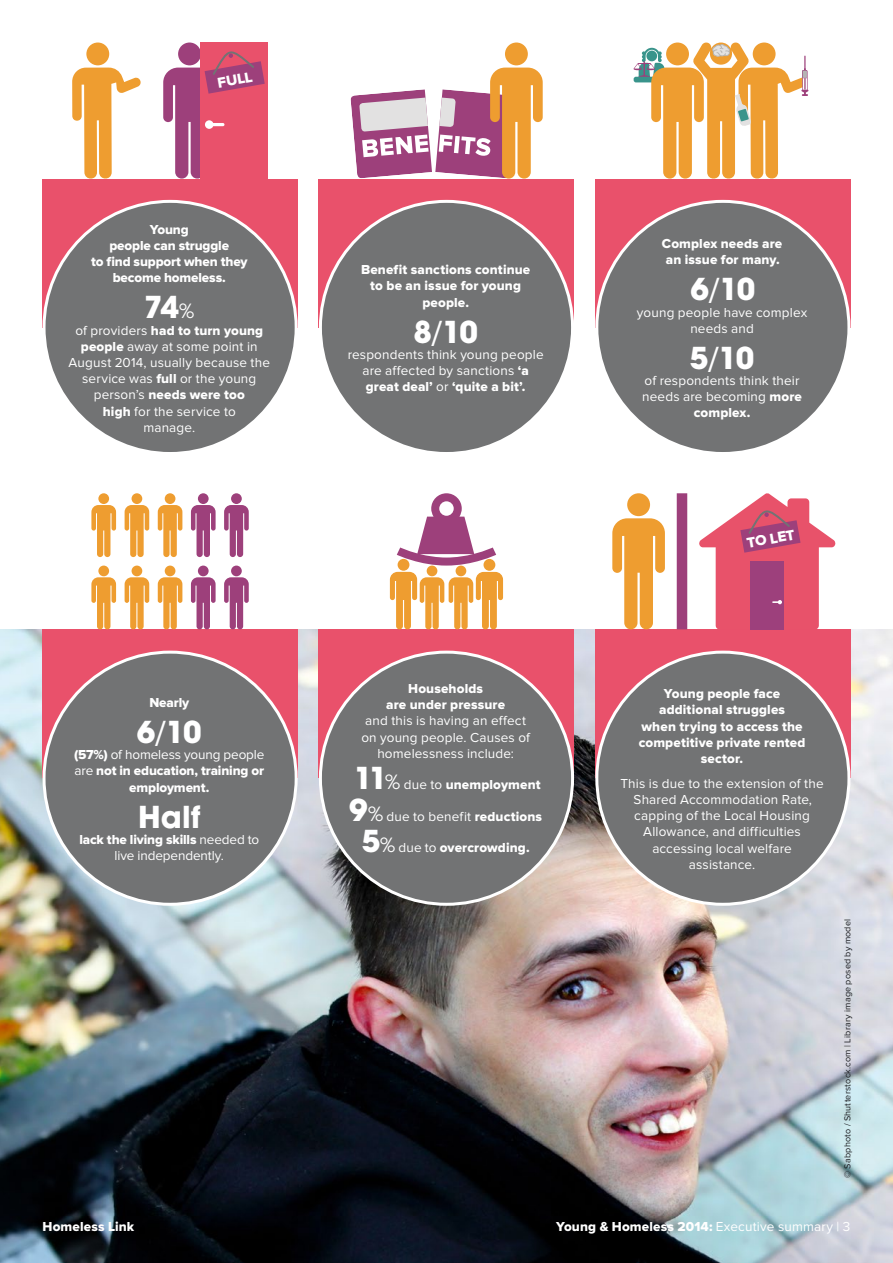
<style>
.page{position:relative;width:893px;height:1263px;background:#fff}
.page>*{position:absolute;margin:0;border:0;box-sizing:border-box;transform-origin:0 0}
.t1{font:700 30px "ITC Avant Garde Pro";letter-spacing:-.05em;color:#fff}
.t2{font:15px "Proxima Nova Extrabld";color:#fff}
.t3{font:13.5px/16.2px "Proxima Nova";letter-spacing:.01em;color:#fff;text-align:center}
.t4{font:13.5px/16.2px "Proxima Nova Extrabld";letter-spacing:.01em;color:#fff;text-align:center}
.t5{font:13.5px/16.2px "Proxima Nova Extrabld";letter-spacing:-.01em;color:#fff;text-align:center}
.t6{font:13.5px "Proxima Nova";letter-spacing:-.01em;color:#fff}
.t7{font:9px "Proxima Nova";letter-spacing:.025em;color:#1b1c20}
.s1{font-weight:400;font-size:19.5px}
.s2{font-family:"Proxima Nova"}
.s3{font-family:"Proxima Nova Extrabld"}
.s4{font-weight:400}
.s5{font-family:"ITC Avant Garde Pro";font-weight:700;font-size:30px}
.s6{font-family:"ITC Avant Garde Pro";font-size:19.5px}
</style>
<div class="page">
<img style="left:0;top:629px;width:893px;height:634px">
<div style="left:595px;top:179px;width:255px;height:148px;background:#e9516b"></div>
<div style="left:597px;top:201px;width:252px;height:252px;background:#727374;border-radius:50%"></div>
<div style="left:319px;top:179px;width:255px;height:148px;background:#e9516b"></div>
<div style="left:320px;top:201px;width:253px;height:252px;background:#727374;border-radius:50%"></div>
<div style="left:43px;top:179px;width:255px;height:148px;background:#e9516b"></div>
<div style="left:44px;top:201px;width:252px;height:252px;background:#727374;border-radius:50%"></div>
<svg style="left:72px;top:43px;width:69px;height:136px"></svg>
<div style="left:201px;top:43px;width:67px;height:136px;background:#e9516b"></div>
<svg style="left:163px;top:43px;width:102px;height:136px"></svg>
<svg style="left:350px;top:43px;width:193px;height:136px"></svg>
<svg style="left:634px;top:43px;width:174px;height:136px"></svg>
<div style="left:43px;top:629px;width:255px;height:149px;background:#e9516b"></div>
<div style="left:44px;top:652px;width:252px;height:252px;background:#727374;border-radius:50%"></div>
<svg style="left:91px;top:566px;width:25px;height:63px"></svg>
<svg style="left:125px;top:566px;width:24px;height:63px"></svg>
<svg style="left:158px;top:566px;width:24px;height:63px"></svg>
<svg style="left:191px;top:566px;width:25px;height:63px"></svg>
<svg style="left:224px;top:566px;width:25px;height:63px"></svg>
<svg style="left:91px;top:493px;width:25px;height:64px"></svg>
<svg style="left:125px;top:493px;width:24px;height:64px"></svg>
<svg style="left:158px;top:493px;width:24px;height:64px"></svg>
<svg style="left:191px;top:493px;width:25px;height:64px"></svg>
<svg style="left:224px;top:493px;width:25px;height:64px"></svg>
<div style="left:319px;top:629px;width:255px;height:149px;background:#e9516b"></div>
<div style="left:320px;top:652px;width:253px;height:252px;background:#727374;border-radius:50%"></div>
<svg style="left:390px;top:493px;width:113px;height:136px"></svg>
<div style="left:595px;top:629px;width:255px;height:149px;background:#e9516b"></div>
<div style="left:597px;top:652px;width:252px;height:252px;background:#727374;border-radius:50%"></div>
<svg style="left:699px;top:493px;width:136px;height:136px"></svg>
<svg style="left:612px;top:493px;width:53px;height:136px"></svg>
<div style="left:677px;top:493px;width:10px;height:136px;background:#9d407b"></div>
<p class="t2" style="left:216px;top:76px;width:37px;rotate:-10deg">FULL</p>
<p class="t5" style="left:91px;top:222px;width:158px">Young<br>people can struggle<br>to find support when they become homeless.</p>
<h1 class="t1" style="left:144px;top:287px;width:52px">74<span class="s1">%</span></h1>
<p class="t4" style="left:75px;top:323px;width:189px"><span class="s2">of providers</span> had to turn young</p>
<p class="t3" style="left:69px;top:339px;width:203px"><span class="s3">people</span> away at some point in<br>August 2014, usually because the service was <span class="s3">full</span> or the young</p>
<p class="t4" style="left:94px;top:387px;width:153px"><span class="s2">person’s</span> needs were too</p>
<p class="t3" style="left:103px;top:404px;width:134px"><span class="s3">high</span> for the service to manage.</p>
<p class="t4" style="left:149px;top:695px;width:41px">Nearly</p>
<h1 class="t1" style="left:137px;top:712px;width:66px">6<span class="s4">/</span>10</h1>
<p class="t3" style="left:74px;top:747px;width:192px"><span class="s3">(57%)</span> of homeless young people</p>
<p class="t5" style="left:74px;top:763px;width:191px"><span class="s2">are</span> not in education, training or employment.</p>
<h1 class="t1" style="left:138px;top:796px;width:64px">Half</h1>
<p class="t5" style="left:79px;top:832px;width:181px">lack the living skills <span class="s2">needed to</span></p>
<p class="t6" style="left:115px;top:849px;width:111px">live independently.</p>
<p class="t4" style="left:361px;top:262px;width:171px">Benefit sanctions continue to be an issue for young people.</p>
<h1 class="t1" style="left:413px;top:312px;width:66px">8<span class="s4">/</span>10</h1>
<p class="t3" style="left:348px;top:347px;width:197px">respondents think young people are affected by sanctions <span class="s3">‘a</span></p>
<p class="t4" style="left:366px;top:379px;width:161px">great deal’ <span class="s2">or</span> ‘quite a bit’.</p>
<p class="t4" style="left:386px;top:681px;width:120px">Households<br>are under pressure</p>
<p class="t3" style="left:361px;top:713px;width:170px">and this is having an effect on young people. Causes of homelessness include:</p>
<p class="t4" style="left:354px;top:777px;width:188px"><span class="s5">11</span><span class="s6">%</span> <span class="s2">due to</span> unemployment</p>
<p class="t3" style="left:349px;top:809px;width:194px"><span class="s5">9</span><span class="s6">%</span> due to benefit <span class="s3">reductions</span></p>
<p class="t4" style="left:362px;top:840px;width:169px"><span class="s5">5</span><span class="s6">%</span> <span class="s2">due to</span> overcrowding.</p>
<p class="t4" style="left:662px;top:236px;width:122px;text-align:left">Complex needs are an issue for many.</p>
<h1 class="t1" style="left:690px;top:269px;width:66px">6<span class="s4">/</span>10</h1>
<p class="t3" style="left:637px;top:305px;width:172px">young people have complex needs and</p>
<h1 class="t1" style="left:690px;top:338px;width:66px">5<span class="s4">/</span>10</h1>
<p class="t3" style="left:642px;top:373px;width:161px;text-align:left">of respondents think their needs are becoming <span class="s3">more</span></p>
<p class="t4" style="left:694px;top:405px;width:58px">complex.</p>
<p class="t2" style="left:746px;top:536px;width:50px;rotate:-10deg">TO LET</p>
<p class="t4" style="left:639px;top:686px;width:168px">Young people face additional struggles<br>when trying to access the competitive private rented sector.</p>
<p class="t3" style="left:620px;top:776px;width:205px">This is due to the extension of the<br>Shared Accommodation Rate, capping of the Local Housing<br>Allowance, and difficulties accessing local welfare assistance.</p>
<p class="t7" style="left:843px;top:1178px;width:261px;rotate:-90deg">© Sabphoto / Shutterstock.com | Library image posed by model</p>
<p class="t4" style="left:43px;top:1219px;width:93px">Homeless Link</p>
<p class="t4" style="left:556px;top:1219px;width:296px">Young &amp; Homeless 2014: <span class="s2">Executive summary | 3</span></p>
</div>
